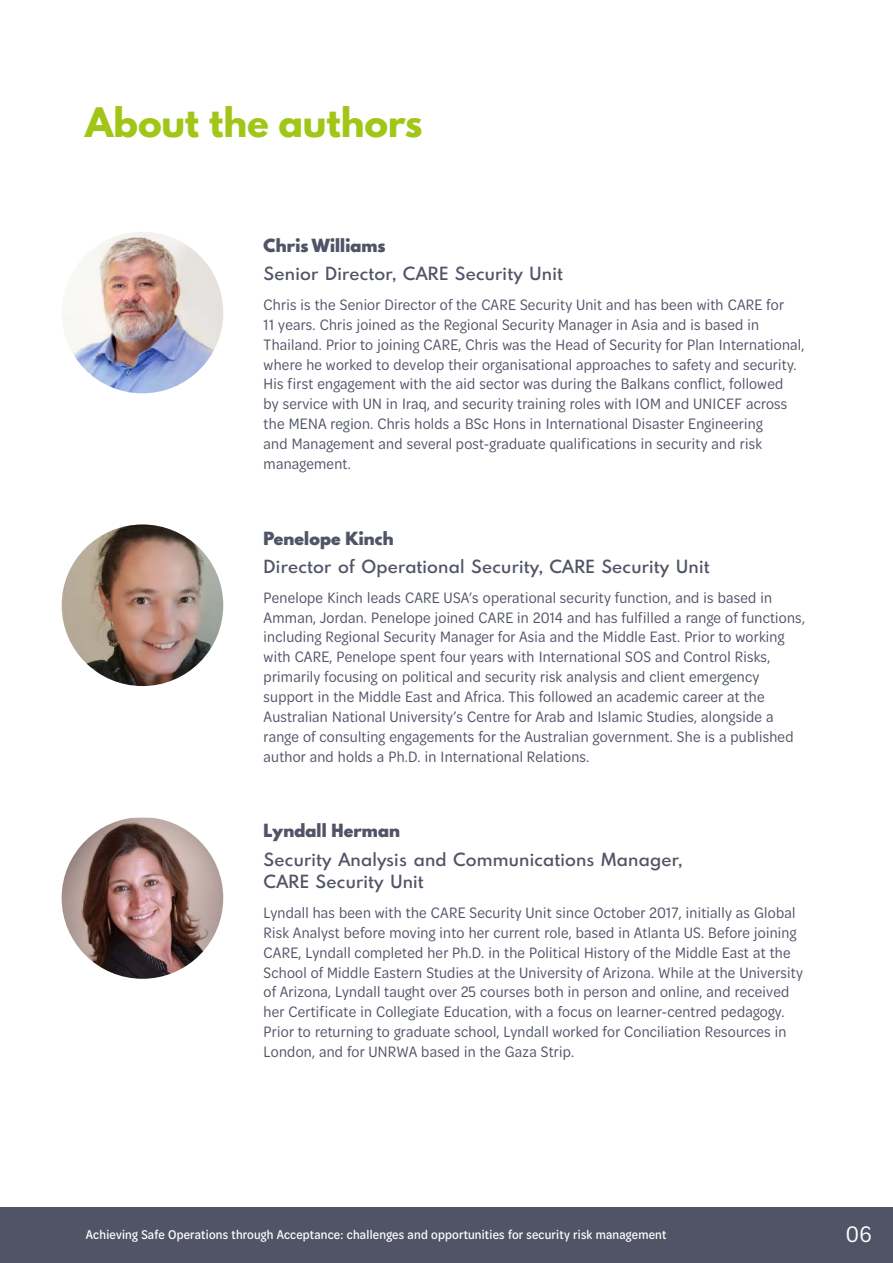
<style>
.page{position:relative;width:893px;height:1263px;background:#fff}
.page>*{position:absolute;margin:0;border:0;box-sizing:border-box;transform-origin:0 0}
.t1{font:800 36px "Spartan MB";letter-spacing:-.005em;color:#a2c617}
.t2{font:24px "Omnes Cond";color:#fff}
.t3{font:16.2px/20px "Omnes Cond";letter-spacing:.015em;color:#505466}
.t4{font:600 16.2px/22.5px "Spartan MB";letter-spacing:.015em;color:#505466}
.t5{font:900 16.2px "Spartan MB";letter-spacing:.01em;color:#505466}
.t6{font:500 13.5px "Omnes Cond";letter-spacing:.015em;color:#fff}
</style>
<div class="page">
<div style="left:0;top:1208px;width:893px;height:55px;background:#505466"></div>
<img style="left:62px;top:232px;width:161px;height:161px;border-radius:81px">
<img style="left:62px;top:524px;width:161px;height:162px;border-radius:81px">
<img style="left:62px;top:817px;width:161px;height:162px;border-radius:81px">
<h1 class="t1" style="left:85px;top:95px;width:339px">About the authors</h1>
<p class="t5" style="left:264px;top:232px;width:123px">Chris Williams</p>
<p class="t4" style="left:264px;top:262px;width:301px">Senior Director, CARE Security Unit</p>
<p class="t3" style="left:264px;top:294px;width:542px">Chris is the Senior Director of the CARE Security Unit and has been with CARE for<br>11 years. Chris joined as the Regional Security Manager in Asia and is based in Thailand. Prior to joining CARE, Chris was the Head of Security for Plan International, where he worked to develop their organisational approaches to safety and security.<br>His first engagement with the aid sector was during the Balkans conflict, followed<br>by service with UN in Iraq, and security training roles with IOM and UNICEF across the MENA region. Chris holds a BSc Hons in International Disaster Engineering<br>and Management and several post-graduate qualifications in security and risk management.</p>
<p class="t5" style="left:264px;top:525px;width:131px">Penelope Kinch</p>
<p class="t4" style="left:264px;top:554px;width:447px">Director of Operational Security, CARE Security Unit</p>
<p class="t3" style="left:264px;top:587px;width:543px">Penelope Kinch leads CARE USA’s operational security function, and is based in Amman, Jordan. Penelope joined CARE in 2014 and has fulfilled a range of functions, including Regional Security Manager for Asia and the Middle East. Prior to working with CARE, Penelope spent four years with International SOS and Control Risks, primarily focusing on political and security risk analysis and client emergency support in the Middle East and Africa. This followed an academic career at the Australian National University’s Centre for Arab and Islamic Studies, alongside a range of consulting engagements for the Australian government. She is a published author and holds a Ph.D. in International Relations.</p>
<p class="t5" style="left:264px;top:818px;width:138px">Lyndall Herman</p>
<p class="t4" style="left:264px;top:847px;width:420px">Security Analysis and Communications Manager,<br>CARE Security Unit</p>
<p class="t3" style="left:264px;top:902px;width:541px">Lyndall has been with the CARE Security Unit since October 2017, initially as Global Risk Analyst before moving into her current role, based in Atlanta US. Before joining CARE, Lyndall completed her Ph.D. in the Political History of the Middle East at the School of Middle Eastern Studies at the University of Arizona. While at the University of Arizona, Lyndall taught over 25 courses both in person and online, and received her Certificate in Collegiate Education, with a focus on learner-centred pedagogy.<br>Prior to returning to graduate school, Lyndall worked for Conciliation Resources in London, and for UNRWA based in the Gaza Strip.</p>
<p class="t6" style="left:86px;top:1225px;width:582px">Achieving Safe Operations through Acceptance: challenges and opportunities for security risk management</p>
<h2 class="t2" style="left:846px;top:1218px;width:27px">06</h2>
</div>
